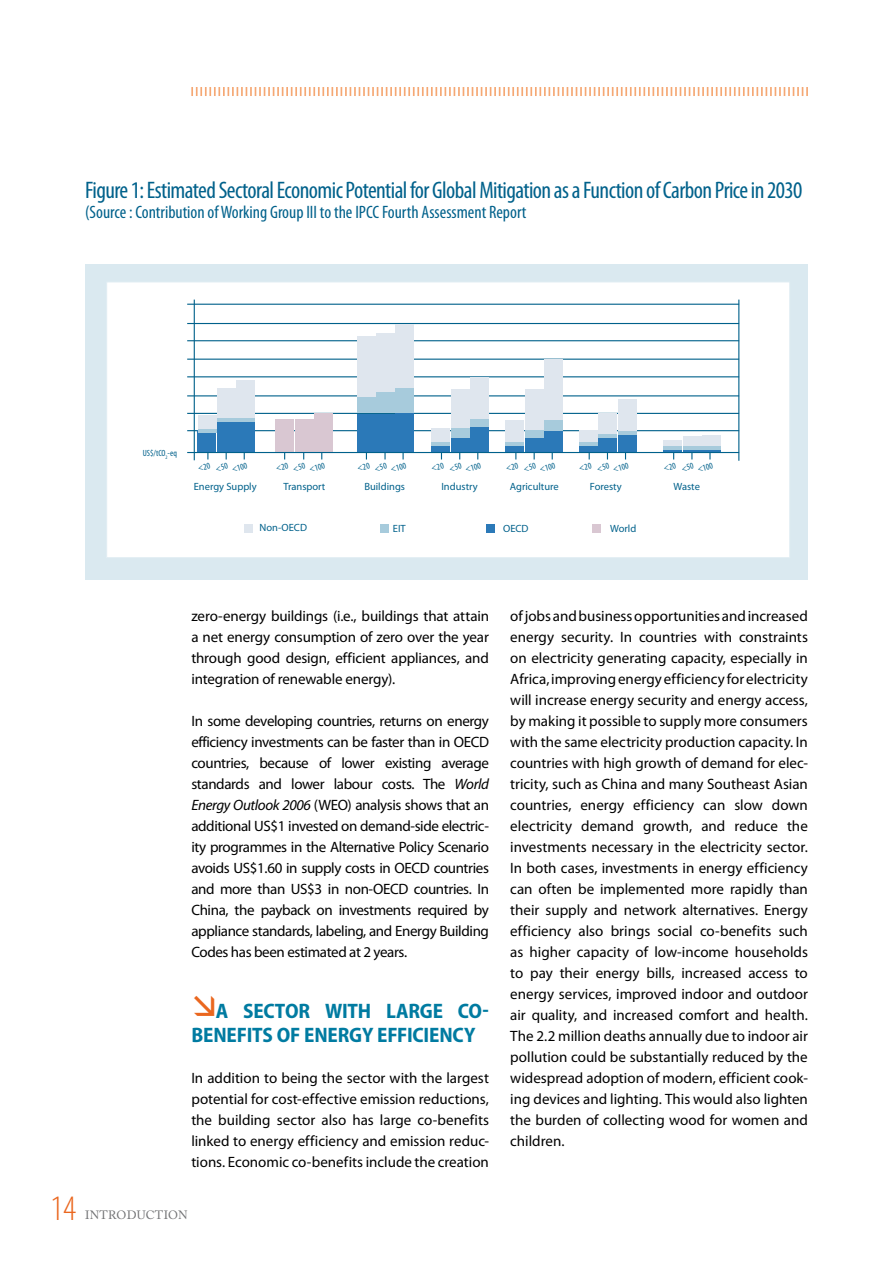
<style>
.page{position:relative;width:893px;height:1263px;background:#fff}
.page>*{position:absolute;margin:0;border:0;box-sizing:border-box;transform-origin:0 0}
.t1{font:300 condensed 36px "Myriad Pro";color:#ea671f}
.t2{font:condensed 24px "Myriad Pro";letter-spacing:-.025em;color:#00618b}
.t3{font:700 semi-condensed 21px/24px "Myriad Pro";letter-spacing:-.005em;color:#007ba1}
.t4{font:condensed 18px "Myriad Pro";color:#00618b}
.t5{font:15px/21px "Myriad Pro";letter-spacing:-.005em;color:#000;text-align:justify}
.t6{font:12px "Adobe Caslon Pro";letter-spacing:.015em;color:#707173}
.t7{font:10.5px "Myriad Pro";color:#00618b}
.t8{font:condensed 9px "Myriad Pro";color:#00618b}
.s1{font-style:italic}
</style>
<div class="page">
<svg style="left:191px;top:87px;width:617px;height:9px"></svg>
<div style="left:85px;top:264px;width:723px;height:315px;background:#dae9f0"></div>
<div style="left:106px;top:282px;width:684px;height:276px;background:#fff;border:1px solid #e1edf3"></div>
<hr style="left:194px;top:300px;width:1px;height:160px;background:#00618b">
<svg style="left:709px;top:453px;width:2px;height:6px"></svg>
<hr style="left:738px;top:300px;width:1px;height:161px;background:#00618b">
<hr style="left:187px;top:413px;width:552px;height:1px;background:#00618b">
<hr style="left:187px;top:430px;width:552px;height:1px;background:#00618b">
<hr style="left:187px;top:340px;width:552px;height:1px;background:#00618b">
<hr style="left:187px;top:395px;width:552px;height:1px;background:#00618b">
<hr style="left:187px;top:359px;width:552px;height:1px;background:#00618b">
<hr style="left:187px;top:323px;width:552px;height:1px;background:#00618b">
<hr style="left:187px;top:376px;width:552px;height:1px;background:#00618b">
<hr style="left:187px;top:304px;width:552px;height:1px;background:#00618b">
<div style="left:198px;top:415px;width:18px;height:16px;background:#dfe6ee"></div>
<div style="left:431px;top:428px;width:19px;height:16px;background:#dfe6ee"></div>
<div style="left:506px;top:420px;width:18px;height:24px;background:#dfe6ee"></div>
<div style="left:579px;top:430px;width:18px;height:14px;background:#dfe6ee"></div>
<div style="left:664px;top:440px;width:18px;height:7px;background:#dfe6ee"></div>
<div style="left:357px;top:337px;width:19px;height:61px;background:#dfe6ee"></div>
<div style="left:198px;top:430px;width:18px;height:22px;background:#2b79b8"></div>
<svg style="left:431px;top:445px;width:19px;height:7px"></svg>
<svg style="left:506px;top:445px;width:18px;height:7px"></svg>
<svg style="left:579px;top:445px;width:18px;height:7px"></svg>
<hr style="left:664px;top:449px;width:18px;height:3px;background:#2b79b8">
<div style="left:357px;top:414px;width:19px;height:38px;background:#2b79b8"></div>
<div style="left:276px;top:419px;width:18px;height:33px;background:#d9c7d2"></div>
<div style="left:217px;top:421px;width:19px;height:31px;background:#2b79b8"></div>
<div style="left:451px;top:437px;width:18px;height:15px;background:#2b79b8"></div>
<div style="left:525px;top:437px;width:18px;height:15px;background:#2b79b8"></div>
<div style="left:599px;top:437px;width:18px;height:15px;background:#2b79b8"></div>
<hr style="left:683px;top:449px;width:18px;height:3px;background:#2b79b8">
<div style="left:376px;top:414px;width:18px;height:38px;background:#2b79b8"></div>
<div style="left:295px;top:419px;width:18px;height:33px;background:#d9c7d2"></div>
<div style="left:237px;top:421px;width:18px;height:31px;background:#2b79b8"></div>
<div style="left:244px;top:524px;width:9px;height:8px;background:#dfe6ee"></div>
<div style="left:380px;top:524px;width:8px;height:8px;background:#a7cbdc"></div>
<div style="left:486px;top:524px;width:9px;height:8px;background:#2b79b8"></div>
<div style="left:592px;top:524px;width:9px;height:8px;background:#d9c7d2"></div>
<div style="left:470px;top:421px;width:18px;height:31px;background:#2b79b8"></div>
<div style="left:545px;top:421px;width:18px;height:31px;background:#2b79b8"></div>
<div style="left:618px;top:431px;width:18px;height:21px;background:#2b79b8"></div>
<hr style="left:702px;top:449px;width:19px;height:3px;background:#2b79b8">
<div style="left:396px;top:413px;width:18px;height:39px;background:#2b79b8"></div>
<div style="left:314px;top:413px;width:18px;height:39px;background:#d9c7d2"></div>
<div style="left:217px;top:388px;width:19px;height:33px;background:#dfe6ee"></div>
<div style="left:451px;top:388px;width:18px;height:43px;background:#dfe6ee"></div>
<div style="left:525px;top:388px;width:19px;height:43px;background:#dfe6ee"></div>
<div style="left:599px;top:413px;width:18px;height:24px;background:#dfe6ee"></div>
<div style="left:683px;top:435px;width:18px;height:11px;background:#dfe6ee"></div>
<div style="left:376px;top:333px;width:18px;height:61px;background:#dfe6ee"></div>
<div style="left:237px;top:380px;width:18px;height:40px;background:#dfe6ee"></div>
<div style="left:470px;top:377px;width:18px;height:43px;background:#dfe6ee"></div>
<div style="left:545px;top:359px;width:18px;height:61px;background:#dfe6ee"></div>
<div style="left:618px;top:400px;width:18px;height:31px;background:#dfe6ee"></div>
<div style="left:702px;top:436px;width:19px;height:11px;background:#dfe6ee"></div>
<div style="left:396px;top:324px;width:18px;height:65px;background:#dfe6ee"></div>
<hr style="left:198px;top:429px;width:18px;height:3px;background:#a7cbdc">
<hr style="left:431px;top:442px;width:19px;height:3px;background:#a7cbdc">
<hr style="left:506px;top:442px;width:18px;height:3px;background:#a7cbdc">
<hr style="left:579px;top:442px;width:18px;height:3px;background:#a7cbdc">
<hr style="left:664px;top:446px;width:18px;height:3px;background:#a7cbdc">
<div style="left:357px;top:398px;width:19px;height:15px;background:#a7cbdc"></div>
<hr style="left:217px;top:419px;width:19px;height:3px;background:#a7cbdc">
<div style="left:451px;top:428px;width:18px;height:10px;background:#a7cbdc"></div>
<div style="left:525px;top:430px;width:19px;height:8px;background:#a7cbdc"></div>
<hr style="left:599px;top:435px;width:18px;height:3px;background:#a7cbdc">
<hr style="left:683px;top:446px;width:18px;height:3px;background:#a7cbdc">
<div style="left:376px;top:392px;width:18px;height:21px;background:#a7cbdc"></div>
<hr style="left:237px;top:419px;width:18px;height:3px;background:#a7cbdc">
<div style="left:470px;top:419px;width:18px;height:8px;background:#a7cbdc"></div>
<div style="left:545px;top:420px;width:18px;height:11px;background:#a7cbdc"></div>
<hr style="left:618px;top:431px;width:18px;height:3px;background:#a7cbdc">
<hr style="left:702px;top:446px;width:19px;height:3px;background:#a7cbdc">
<div style="left:396px;top:389px;width:18px;height:24px;background:#a7cbdc"></div>
<hr style="left:187px;top:452px;width:552px;height:1px;background:#00618b">
<svg style="left:198px;top:453px;width:30px;height:7px"></svg>
<svg style="left:276px;top:453px;width:29px;height:7px"></svg>
<svg style="left:357px;top:453px;width:30px;height:7px"></svg>
<svg style="left:432px;top:453px;width:30px;height:7px"></svg>
<svg style="left:506px;top:453px;width:30px;height:7px"></svg>
<svg style="left:579px;top:453px;width:30px;height:7px"></svg>
<svg style="left:664px;top:453px;width:12px;height:7px"></svg>
<svg style="left:682px;top:453px;width:12px;height:7px"></svg>
<h2 class="t2" style="left:85px;top:176px;width:719px">Figure 1: Estimated Sectoral Economic Potential for Global Mitigation as a Function of Carbon Price in 2030</h2>
<p class="t4" style="left:85px;top:201px;width:443px">(Source : Contribution of Working Group III to the IPCC Fourth Assessment Report</p>
<p class="t8" style="left:143px;top:448px;width:36px">US$/tCO<sub>2</sub>-eq</p>
<p class="t8" style="left:230px;top:464px;width:17px;rotate:-15deg">&lt;100</p>
<p class="t8" style="left:308px;top:464px;width:17px;rotate:-15deg">&lt;100</p>
<p class="t8" style="left:389px;top:464px;width:17px;rotate:-15deg">&lt;100</p>
<p class="t8" style="left:464px;top:464px;width:17px;rotate:-15deg">&lt;100</p>
<p class="t8" style="left:538px;top:464px;width:17px;rotate:-15deg">&lt;100</p>
<p class="t8" style="left:612px;top:464px;width:17px;rotate:-15deg">&lt;100</p>
<p class="t8" style="left:696px;top:464px;width:17px;rotate:-15deg">&lt;100</p>
<p class="t7" style="left:194px;top:480px;width:64px">Energy Supply</p>
<p class="t7" style="left:283px;top:480px;width:44px">Transport</p>
<p class="t7" style="left:364px;top:480px;width:42px">Buildings</p>
<p class="t7" style="left:441px;top:480px;width:38px">Industry</p>
<p class="t7" style="left:510px;top:480px;width:50px">Agriculture</p>
<p class="t7" style="left:590px;top:480px;width:33px">Foresty</p>
<p class="t7" style="left:673px;top:480px;width:28px">Waste</p>
<p class="t7" style="left:260px;top:521px;width:49px">Non-OECD</p>
<p class="t7" style="left:393px;top:522px;width:14px">EIT</p>
<p class="t7" style="left:503px;top:522px;width:27px">OECD</p>
<p class="t7" style="left:610px;top:522px;width:28px">World</p>
<p class="t5" style="left:191px;top:605px;width:299px">zero-energy buildings (i.e., buildings that attain a net energy consumption of zero over the year through good design, efficient appliances, and integration of renewable energy).</p>
<p class="t5" style="left:191px;top:710px;width:299px">In some developing countries, returns on energy efficiency investments can be faster than in OECD countries, because of lower existing average standards and lower labour costs. The <span class="s1">World Energy Outlook 2006</span> (WEO) analysis shows that an additional US$1 invested on demand-side electric&shy;ity programmes in the Alternative Policy Scenario avoids US$1.60 in supply costs in OECD countries and more than US$3 in non-OECD countries. In China, the payback on investments required by appliance standards, labeling, and Energy Building Codes has been estimated at 2 years.</p>
<h3 class="t3" style="left:191px;top:999px;width:299px;text-indent:24px">A SECTOR WITH LARGE CO-<br>BENEFITS OF ENERGY EFFICIENCY</h3>
<p class="t5" style="left:191px;top:1067px;width:299px">In addition to being the sector with the largest potential for cost-effective emission reductions, the building sector also has large co-benefits linked to energy efficiency and emission reduc&shy;tions. Economic co-benefits include the creation</p>
<h1 class="t1" style="left:50px;top:1188px;width:27px">14</h1>
<p class="t6" style="left:85px;top:1208px;width:61px">INTRODUCTI</p>
<p class="t6" style="left:168px;top:1208px;width:21px">ON</p>
<p class="t5" style="left:510px;top:605px;width:299px">of jobs and business opportunities and increased energy security. In countries with constraints on electricity generating capacity, especially in Africa, improving energy efficiency for electricity will increase energy security and energy access, by making it possible to supply more consumers with the same electricity production capacity. In countries with high growth of demand for elec&shy;tricity, such as China and many Southeast Asian countries, energy efficiency can slow down electricity demand growth, and reduce the investments necessary in the electricity sector.<br>In both cases, investments in energy efficiency can often be implemented more rapidly than their supply and network alternatives. Energy efficiency also brings social co-benefits such as higher capacity of low-income households to pay their energy bills, increased access to energy services, improved indoor and outdoor air quality, and increased comfort and health.<br>The 2.2 million deaths annually due to indoor air pollution could be substantially reduced by the widespread adoption of modern, efficient cook&shy;ing devices and lighting. This would also lighten the burden of collecting wood for women and children.</p>
</div>
